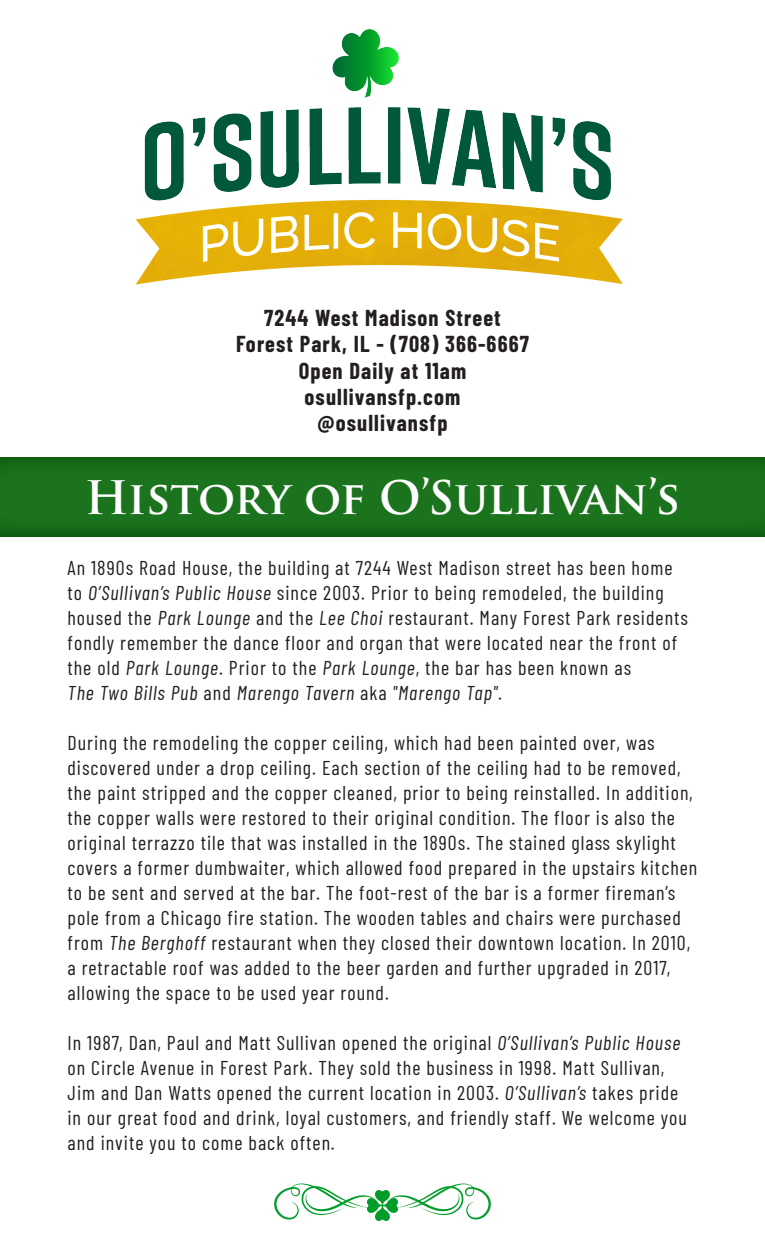
<style>
.page{position:relative;width:765px;height:1260px;background:#fff}
.page>*{position:absolute;margin:0;border:0;box-sizing:border-box;transform-origin:0 0}
.t1{font:700 45px "Trajan Pro";letter-spacing:-.005em;color:#fff}
.t2{font:700 22.5px "Barlow Condensed";letter-spacing:.05em;color:#231f20}
.t3{font:20px/25px "Barlow Condensed";letter-spacing:.05em;color:#231f20}
.t4{font:italic 20px "Barlow Condensed";letter-spacing:.05em;color:#231f20}
.s1{font-style:italic}
.s2{font-style:normal}
</style>
<div class="page">
<svg style="left:274px;top:1183px;width:217px;height:38px"></svg>
<img style="left:0;top:458px;width:765px;height:78px">
<img style="left:135px;top:29px;width:488px;height:256px">
<p class="t2" style="left:264px;top:302px;width:238px">7244 West Madison Street</p>
<p class="t2" style="left:236px;top:328px;width:294px">Forest Park, IL - (708) 366-6667</p>
<p class="t2" style="left:299px;top:355px;width:169px">Open Daily at 11am</p>
<p class="t2" style="left:305px;top:381px;width:157px">osullivansfp.com</p>
<p class="t2" style="left:318px;top:407px;width:131px">@osullivansfp</p>
<p class="t1" style="left:85px;top:470px;width:597px">History of O’Sullivan’s</p>
<p class="t3" style="left:68px;top:554px;width:622px">An 1890s Road House, the building at 7244 West Madison street has been home to <span class="s1">O’Sullivan’s Public House</span> since 2003. Prior to being remodeled, the building housed the <span class="s1">Park Lounge</span> and the <span class="s1">Lee Choi</span> restaurant. Many Forest Park residents fondly remember the dance floor and organ that were located near the front of the old <span class="s1">Park Lounge</span>. Prior to the <span class="s1">Park Lounge</span>, the bar has been known as</p>
<p class="t4" style="left:68px;top:679px;width:436px">The Two Bills Pub <span class="s2">and</span> Marengo Tavern <span class="s2">aka</span> "Marengo Tap".</p>
<p class="t3" style="left:68px;top:729px;width:631px">During the remodeling the copper ceiling, which had been painted over, was discovered under a drop ceiling. Each section of the ceiling had to be removed, the paint stripped and the copper cleaned, prior to being reinstalled. In addition, the copper walls were restored to their original condition. The floor is also the original terrazzo tile that was installed in the 1890s. The stained glass skylight covers a former dumbwaiter, which allowed food prepared in the upstairs kitchen to be sent and served at the bar. The foot-rest of the bar is a former fireman’s pole from a Chicago fire station. The wooden tables and chairs were purchased from <span class="s1">The Berghoff</span> restaurant when they closed their downtown location. In 2010, a retractable roof was added to the beer garden and further upgraded in 2017, allowing the space to be used year round.</p>
<p class="t3" style="left:68px;top:1029px;width:621px">In 1987, Dan, Paul and Matt Sullivan opened the original <span class="s1">O’Sullivan’s Public House </span>on Circle Avenue in Forest Park. They sold the business in 1998. Matt Sullivan, Jim and Dan Watts opened the current location in 2003. <span class="s1">O’Sullivan’s</span> takes pride in our great food and drink, loyal customers, and friendly staff. We welcome you and invite you to come back often.</p>
</div>
